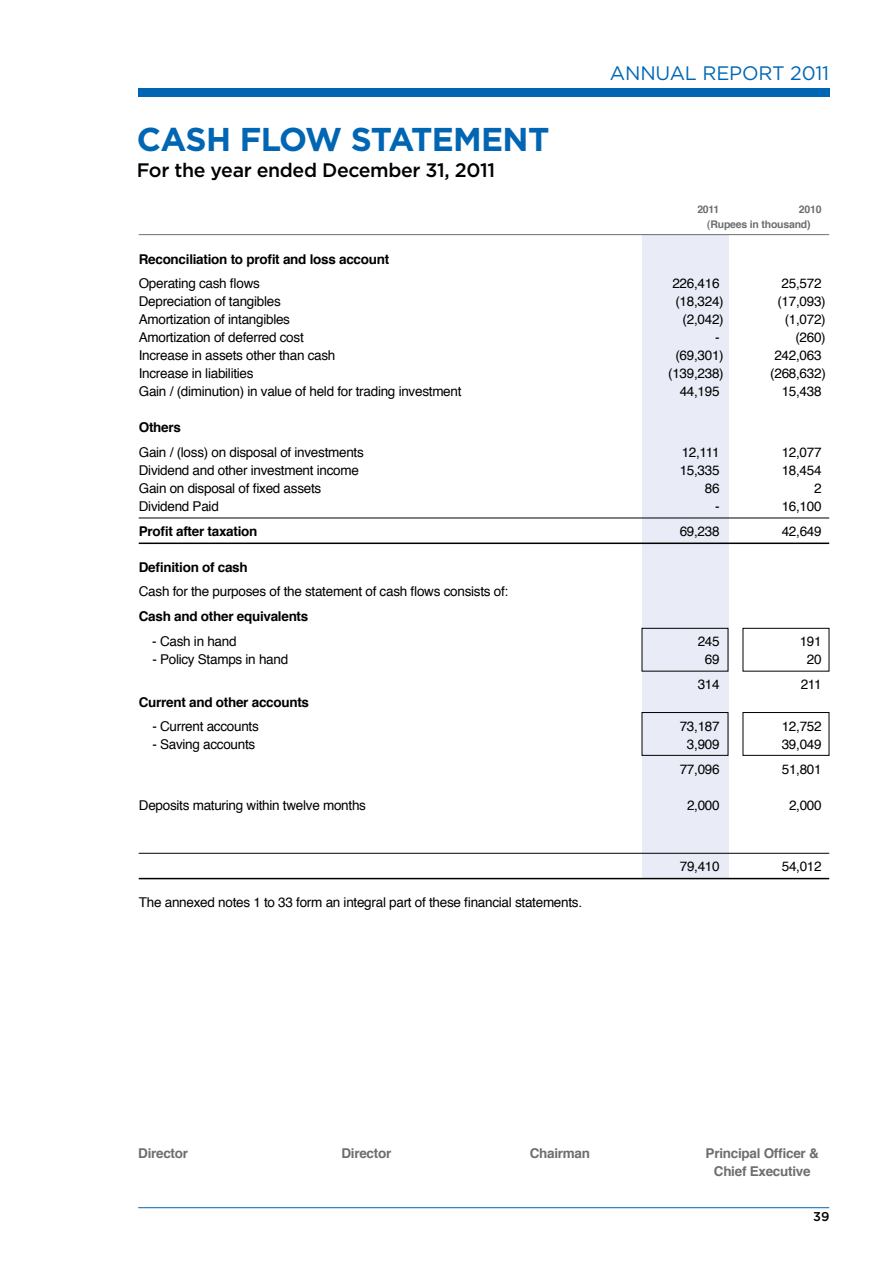
<style>
.page{position:relative;width:893px;height:1263px;background:#fff}
.page>*{position:absolute;margin:0;border:0;box-sizing:border-box;transform-origin:0 0}
.t1{font:700 33px "Gotham";letter-spacing:-.02em;color:#0066b3}
.t2{font:500 19.5px "Gotham";letter-spacing:-.02em;color:#000}
.t3{font:19.5px "Gotham";letter-spacing:-.01em;color:#0066b3}
.t4{font:13.5px "Helvetica";letter-spacing:-.02em;color:#000}
.t5{font:700 13.5px "Helvetica";letter-spacing:-.02em;color:#000}
.t6{font:700 13.5px/18px "Helvetica";letter-spacing:-.02em;color:#6d6e71;text-align:center}
.t7{font:500 12.75px "Gotham";color:#000}
.t8{font:700 10.5px/15px "Helvetica";letter-spacing:-.02em;color:#6d6e71}
</style>
<div class="page">
<hr style="left:138px;top:1207px;width:691px;height:1px;background:#0066b3">
<div style="left:138px;top:88px;width:691px;height:8px;background:#0066b3"></div>
<div style="left:642px;top:234px;width:86px;height:644px;background:#e9ecf7"></div>
<hr style="left:139px;top:234px;width:690px;height:1px;background:#6d6e71">
<hr style="left:139px;top:518px;width:690px;height:1px;background:#000">
<hr style="left:139px;top:542px;width:690px;height:2px;background:#000">
<hr style="left:139px;top:853px;width:690px;height:1px;background:#000">
<hr style="left:139px;top:878px;width:690px;height:1px;background:#000">
<div style="left:642px;top:628px;width:86px;height:43px;border:1px solid #000"></div>
<div style="left:743px;top:628px;width:86px;height:43px;border:1px solid #000"></div>
<div style="left:642px;top:712px;width:86px;height:43px;border:1px solid #000"></div>
<div style="left:743px;top:712px;width:86px;height:43px;border:1px solid #000"></div>
<h1 class="t1" style="left:137px;top:120px;width:414px">CASH FLOW STATEMENT</h1>
<h2 class="t2" style="left:137px;top:159px;width:360px">For the year ended December 31, 2011</h2>
<h2 class="t3" style="left:610px;top:62px;width:221px">ANNUAL REPORT 2011</h2>
<p class="t8" style="left:697px;top:202px;width:24px">2011</p>
<p class="t8" style="left:707px;top:202px;width:116px;text-indent:92px">2010 (Rupees in thousand)</p>
<p class="t5" style="left:139px;top:250px;width:252px">Reconciliation to profit and loss account</p>
<p class="t4" style="left:139px;top:274px;width:123px">Operating cash flows</p>
<p class="t4" style="left:672px;top:274px;width:49px">226,416</p>
<p class="t4" style="left:782px;top:274px;width:41px">25,572</p>
<p class="t4" style="left:139px;top:292px;width:144px">Depreciation of tangibles</p>
<p class="t4" style="left:675px;top:292px;width:50px">(18,324)</p>
<p class="t4" style="left:777px;top:292px;width:50px">(17,093)</p>
<p class="t4" style="left:139px;top:310px;width:153px">Amortization of intangibles</p>
<p class="t4" style="left:683px;top:310px;width:43px">(2,042)</p>
<p class="t4" style="left:785px;top:310px;width:43px">(1,072)</p>
<p class="t4" style="left:139px;top:328px;width:167px">Amortization of deferred cost</p>
<p class="t4" style="left:715px;top:328px;width:6px">-</p>
<p class="t4" style="left:795px;top:328px;width:32px">(260)</p>
<p class="t4" style="left:139px;top:346px;width:198px">Increase in assets other than cash</p>
<p class="t4" style="left:675px;top:346px;width:50px">(69,301)</p>
<p class="t4" style="left:774px;top:346px;width:49px">242,063</p>
<p class="t4" style="left:139px;top:364px;width:116px">Increase in liabilities</p>
<p class="t4" style="left:668px;top:364px;width:57px">(139,238)</p>
<p class="t4" style="left:770px;top:364px;width:57px">(268,632)</p>
<p class="t4" style="left:139px;top:382px;width:324px">Gain / (diminution) in value of held for trading investment</p>
<p class="t4" style="left:680px;top:382px;width:41px">44,195</p>
<p class="t4" style="left:782px;top:382px;width:41px">15,438</p>
<p class="t5" style="left:139px;top:418px;width:44px">Others</p>
<p class="t4" style="left:139px;top:443px;width:227px">Gain / (loss) on disposal of investments</p>
<p class="t4" style="left:682px;top:443px;width:39px">12,111</p>
<p class="t4" style="left:782px;top:443px;width:41px">12,077</p>
<p class="t4" style="left:139px;top:461px;width:222px">Dividend and other investment income</p>
<p class="t4" style="left:680px;top:461px;width:41px">15,335</p>
<p class="t4" style="left:782px;top:461px;width:41px">18,454</p>
<p class="t4" style="left:139px;top:479px;width:184px">Gain on disposal of fixed assets</p>
<p class="t4" style="left:705px;top:479px;width:16px">86</p>
<p class="t4" style="left:814px;top:479px;width:9px">2</p>
<p class="t4" style="left:139px;top:497px;width:82px">Dividend Paid</p>
<p class="t4" style="left:715px;top:497px;width:6px">-</p>
<p class="t4" style="left:782px;top:497px;width:41px">16,100</p>
<p class="t5" style="left:139px;top:522px;width:120px">Profit after taxation</p>
<p class="t4" style="left:680px;top:522px;width:41px">69,238</p>
<p class="t4" style="left:782px;top:522px;width:41px">42,649</p>
<p class="t5" style="left:139px;top:558px;width:110px">Definition of cash</p>
<p class="t4" style="left:139px;top:583px;width:371px">Cash for the purposes of the statement of cash flows consists of:</p>
<p class="t5" style="left:139px;top:607px;width:171px">Cash and other equivalents</p>
<p class="t4" style="left:152px;top:632px;width:86px">- Cash in hand</p>
<p class="t4" style="left:698px;top:632px;width:23px">245</p>
<p class="t4" style="left:800px;top:632px;width:23px">191</p>
<p class="t4" style="left:152px;top:650px;width:137px">- Policy Stamps in hand</p>
<p class="t4" style="left:705px;top:650px;width:16px">69</p>
<p class="t4" style="left:807px;top:650px;width:16px">20</p>
<p class="t4" style="left:698px;top:675px;width:23px">314</p>
<p class="t4" style="left:801px;top:675px;width:22px">211</p>
<p class="t5" style="left:139px;top:693px;width:172px">Current and other accounts</p>
<p class="t4" style="left:152px;top:718px;width:108px">- Current accounts</p>
<p class="t4" style="left:680px;top:718px;width:41px">73,187</p>
<p class="t4" style="left:782px;top:718px;width:41px">12,752</p>
<p class="t4" style="left:152px;top:736px;width:104px">- Saving accounts</p>
<p class="t4" style="left:687px;top:736px;width:34px">3,909</p>
<p class="t4" style="left:782px;top:736px;width:41px">39,049</p>
<p class="t4" style="left:680px;top:760px;width:41px">77,096</p>
<p class="t4" style="left:782px;top:760px;width:41px">51,801</p>
<p class="t4" style="left:139px;top:796px;width:229px">Deposits maturing within twelve months</p>
<p class="t4" style="left:687px;top:796px;width:34px">2,000</p>
<p class="t4" style="left:789px;top:796px;width:34px">2,000</p>
<p class="t4" style="left:139px;top:893px;width:445px">The annexed notes 1 to 33 form an integral part of these financial statements.</p>
<p class="t4" style="left:680px;top:857px;width:41px">79,410</p>
<p class="t4" style="left:782px;top:857px;width:41px">54,012</p>
<p class="t6" style="left:138px;top:1145px;width:51px">Director</p>
<p class="t6" style="left:341px;top:1145px;width:51px">Director</p>
<p class="t6" style="left:530px;top:1145px;width:62px">Chairman</p>
<p class="t6" style="left:706px;top:1145px;width:115px">Principal Officer &amp;<br>Chief Executive</p>
<p class="t7" style="left:813px;top:1209px;width:18px">39</p>
</div>
